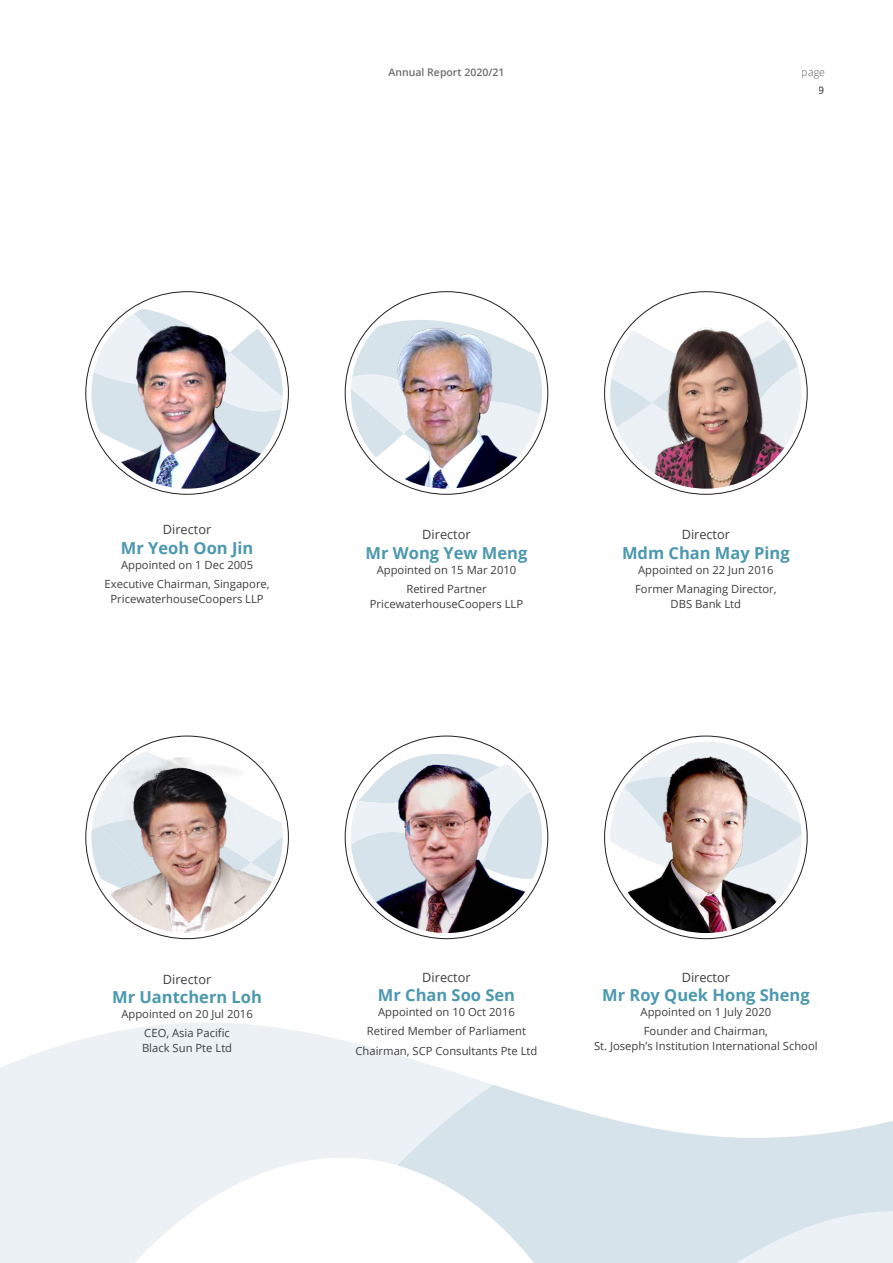
<style>
.page{position:relative;width:893px;height:1263px;background:#fff}
.page>*{position:absolute;margin:0;border:0;box-sizing:border-box;transform-origin:0 0}
.t1{font:700 16.5px "Open Sans";color:#4b98af}
.t2{font:12.75px "Open Sans";color:#3e3e3f}
.t3{font:11.25px/19.2px "Open Sans";color:#3e3e3f;text-align:center}
.t4{font:600 10.5px "Open Sans";color:#6c6d70}
.t5{font:300 10.5px "Open Sans";color:#57585a}
.t6{font:600 10.5px "Open Sans";color:#57585a}
</style>
<div class="page">
<svg style="left:0;top:1023px;width:493px;height:240px;fill:#ebf1f4"></svg>
<svg style="left:397px;top:1085px;width:496px;height:178px;fill:#d7e3ea"></svg>
<svg style="left:610px;top:768px;width:191px;height:138px"></svg>
<svg style="left:351px;top:742px;width:191px;height:152px"></svg>
<svg style="left:610px;top:297px;width:191px;height:173px"></svg>
<svg style="left:351px;top:316px;width:191px;height:149px"></svg>
<img style="left:374px;top:321px;width:145px;height:168px">
<img style="left:639px;top:319px;width:145px;height:170px">
<svg style="left:124px;top:742px;width:126px;height:15px"></svg>
<img style="left:91px;top:757px;width:192px;height:176px">
<img style="left:362px;top:745px;width:169px;height:188px">
<img style="left:628px;top:742px;width:153px;height:191px">
<svg style="left:91px;top:297px;width:192px;height:158px"></svg>
<img style="left:106px;top:321px;width:162px;height:168px">
<p class="t4" style="left:389px;top:65px;width:117px">Annual Report 2020/21</p>
<p class="t5" style="left:802px;top:65px;width:25px">page</p>
<p class="t6" style="left:819px;top:83px;width:7px">9</p>
<p class="t2" style="left:163px;top:521px;width:50px">Director</p>
<h1 class="t1" style="left:121px;top:536px;width:134px">Mr Yeoh Oon Jin</h1>
<p class="t3" style="left:105px;top:554px;width:167px">Appointed on 1 Dec 2005<br>Executive Chairman, Singapore,</p>
<p class="t3" style="left:110px;top:589px;width:155px">PricewaterhouseCoopers LLP</p>
<p class="t2" style="left:422px;top:526px;width:50px">Director</p>
<h1 class="t1" style="left:366px;top:541px;width:163px">Mr Wong Yew Meng</h1>
<p class="t3" style="left:377px;top:560px;width:141px">Appointed on 15 Mar 2010<br>Retired Partner</p>
<p class="t3" style="left:370px;top:594px;width:155px">PricewaterhouseCoopers LLP</p>
<p class="t2" style="left:682px;top:526px;width:50px">Director</p>
<h1 class="t1" style="left:622px;top:541px;width:169px">Mdm Chan May Ping</h1>
<p class="t3" style="left:635px;top:560px;width:143px;text-align:left">Appointed on 22 Jun 2016<br>Former Managing Director,</p>
<p class="t3" style="left:671px;top:594px;width:72px">DBS Bank Ltd</p>
<p class="t2" style="left:163px;top:970px;width:50px">Director</p>
<h1 class="t1" style="left:112px;top:985px;width:151px">Mr Uantchern Loh</h1>
<p class="t3" style="left:121px;top:1004px;width:133px">Appointed on 20 Jul 2016<br>CEO, Asia Pacific</p>
<p class="t3" style="left:142px;top:1038px;width:92px">Black Sun Pte Ltd</p>
<p class="t2" style="left:422px;top:968px;width:50px">Director</p>
<h1 class="t1" style="left:378px;top:983px;width:139px">Mr Chan Soo Sen</h1>
<p class="t3" style="left:355px;top:1002px;width:183px">Appointed on 10 Oct 2016<br>Retired Member of Parliament<br>Chairman, SCP Consultants Pte Ltd</p>
<p class="t2" style="left:682px;top:968px;width:50px">Director</p>
<h1 class="t1" style="left:602px;top:983px;width:209px">Mr Roy Quek Hong Sheng</h1>
<p class="t3" style="left:641px;top:1002px;width:132px;text-align:left">Appointed on 1 July 2020<br>Founder and Chairman,</p>
<p class="t3" style="left:594px;top:1036px;width:225px">St. Joseph’s Institution International School</p>
</div>
